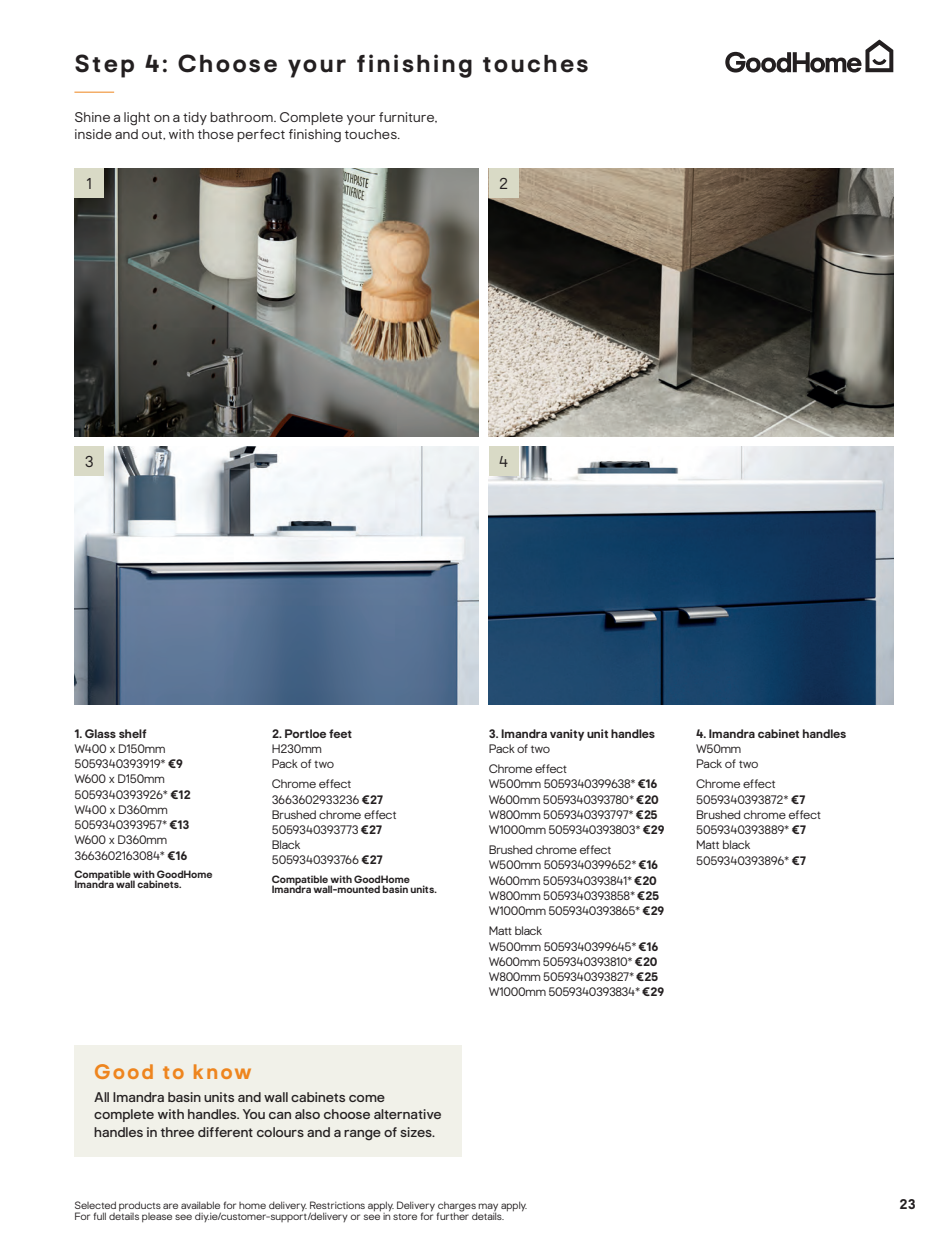
<style>
.page{position:relative;width:948px;height:1241px;background:#fff}
.page>*{position:absolute;margin:0;border:0;box-sizing:border-box;transform-origin:0 0}
.Aug23_-_Text_header_14pt{font:700 24.5px "Good Home";letter-spacing:.1em;color:#231f20}
.Aug23_-_GTK_header{font:700 21px "Good Home";letter-spacing:.085em;color:#ee851e}
.Aug23_-_Annotations_numerals{font:300 15.75px "Good Home";color:#231f20}
.Aug23_-_GTK_text{font:14px/17.5px "Good Home";color:#231f20}
.Aug23_-_Body_text_8_10pt{font:300 14px/17.5px "Good Home";letter-spacing:.01em;color:#231f20}
.t1{font:700 14px "Good Home";color:#231f20}
.Aug23_-_Product_text_7pt{font:300 12.25px "Good Home";letter-spacing:-.03em;color:#231f20}
.Aug23_-_Product_name_7pt{font:700 12.25px "Good Home";color:#231f20}
.Aug23_-_Product_name_7pt-2{font:300 12.25px "Good Home";letter-spacing:-.025em;color:#231f20}
.Aug23_-_Product_text_7pt-2{font:300 12.25px "Good Home";letter-spacing:-.01em;color:#231f20}
.t2{font:300 10.5px/11.4px "Good Home";color:#231f20}
.Aug23_-_Captions_6pt{font:700 10.5px/10.5px "Good Home";color:#231f20}
.s1{font-weight:700}
</style>
<div class="page">
<svg style="left:725px;top:40px;width:168px;height:32px"></svg>
<img style="left:489px;top:446px;width:404px;height:258px">
<img style="left:74px;top:446px;width:405px;height:258px">
<img style="left:489px;top:168px;width:404px;height:268px">
<hr style="left:74px;top:92px;width:40px;height:1px;background:#ee851e">
<div style="left:74px;top:446px;width:30px;height:30px;background:#d9dac6"></div>
<div style="left:489px;top:168px;width:29px;height:30px;background:#d9dac6"></div>
<div style="left:489px;top:446px;width:29px;height:30px;background:#d9dac6"></div>
<div style="left:74px;top:1044px;width:388px;height:112px;background:#f1f1e9"></div>
<img style="left:74px;top:168px;width:405px;height:268px">
<div style="left:74px;top:168px;width:30px;height:30px;background:#d9dac6"></div>
<p class="Aug23_-_Text_header_14pt" style="left:74px;top:49px;width:515px">Step 4: Choose your finishing touches</p>
<p class="Aug23_-_Body_text_8_10pt" style="left:74px;top:108px;width:364px">Shine a light on a tidy bathroom. Complete your furniture, inside and out, with those perfect finishing touches.</p>
<p class="Aug23_-_Annotations_numerals" style="left:87px;top:174px;width:7px">1</p>
<p class="Aug23_-_Annotations_numerals" style="left:499px;top:174px;width:11px">2</p>
<p class="Aug23_-_Annotations_numerals" style="left:85px;top:452px;width:10px">3</p>
<p class="Aug23_-_Annotations_numerals" style="left:499px;top:452px;width:11px">4</p>
<p class="Aug23_-_Product_name_7pt" style="left:74px;top:726px;width:74px">1. Glass shelf</p>
<p class="Aug23_-_Product_text_7pt-2" style="left:74px;top:741px;width:93px">W400 x D150mm</p>
<p class="Aug23_-_Product_text_7pt" style="left:74px;top:756px;width:110px">5059340393919* <span class="s1">€9</span></p>
<p class="Aug23_-_Product_text_7pt" style="left:74px;top:771px;width:92px">W600 x D150mm</p>
<p class="Aug23_-_Product_text_7pt" style="left:74px;top:787px;width:118px">5059340393926* <span class="s1">€12</span></p>
<p class="Aug23_-_Product_text_7pt" style="left:74px;top:802px;width:95px">W400 x D360mm</p>
<p class="Aug23_-_Product_text_7pt" style="left:74px;top:817px;width:116px">5059340393957* <span class="s1">€13</span></p>
<p class="Aug23_-_Product_text_7pt" style="left:74px;top:832px;width:94px">W600 x D360mm</p>
<p class="Aug23_-_Product_text_7pt" style="left:74px;top:848px;width:114px">3663602163084* <span class="s1">€16</span></p>
<p class="Aug23_-_Captions_6pt" style="left:74px;top:869px;width:140px">Compatible with GoodHome<br>Imandra wall cabinets.</p>
<p class="Aug23_-_Product_name_7pt" style="left:272px;top:726px;width:82px">2. Portloe feet</p>
<p class="Aug23_-_Product_text_7pt" style="left:272px;top:741px;width:52px">H230mm</p>
<p class="Aug23_-_Product_text_7pt" style="left:272px;top:756px;width:64px">Pack of two</p>
<p class="Aug23_-_Product_text_7pt" style="left:272px;top:776px;width:81px">Chrome effect</p>
<p class="Aug23_-_Product_text_7pt" style="left:272px;top:792px;width:113px">3663602933236 <span class="s1">€27</span></p>
<p class="Aug23_-_Product_text_7pt" style="left:272px;top:807px;width:126px">Brushed chrome effect</p>
<p class="Aug23_-_Product_text_7pt" style="left:272px;top:822px;width:112px">5059340393773 <span class="s1">€27</span></p>
<p class="Aug23_-_Product_text_7pt" style="left:272px;top:837px;width:30px">Black</p>
<p class="Aug23_-_Product_text_7pt" style="left:272px;top:853px;width:112px">5059340393766 <span class="s1">€27</span></p>
<p class="Aug23_-_Captions_6pt" style="left:272px;top:874px;width:166px">Compatible with GoodHome<br>Imandra wall-mounted basin units.</p>
<p class="Aug23_-_GTK_header" style="left:94px;top:1059px;width:159px">Good to know</p>
<p class="Aug23_-_GTK_text" style="left:94px;top:1088px;width:349px">All Imandra basin units and wall cabinets come complete with handles. You can also choose alternative handles in three different colours and a range of sizes.</p>
<p class="Aug23_-_Product_name_7pt" style="left:489px;top:726px;width:168px">3. Imandra vanity unit handles</p>
<p class="Aug23_-_Product_text_7pt" style="left:489px;top:741px;width:63px">Pack of two</p>
<p class="Aug23_-_Product_text_7pt" style="left:489px;top:761px;width:80px">Chrome effect</p>
<p class="Aug23_-_Product_text_7pt" style="left:489px;top:776px;width:170px">W500mm 5059340399638* <span class="s1">€16</span></p>
<p class="Aug23_-_Product_text_7pt" style="left:489px;top:792px;width:171px">W600mm 5059340393780* <span class="s1">€20</span></p>
<p class="Aug23_-_Product_text_7pt" style="left:489px;top:807px;width:170px">W800mm 5059340393797* <span class="s1">€25</span></p>
<p class="Aug23_-_Product_text_7pt" style="left:489px;top:822px;width:177px">W1000mm 5059340393803* <span class="s1">€29</span></p>
<p class="Aug23_-_Product_name_7pt-2" style="left:489px;top:842px;width:124px">Brushed chrome effect</p>
<p class="Aug23_-_Product_text_7pt" style="left:489px;top:857px;width:171px">W500mm 5059340399652* <span class="s1">€16</span></p>
<p class="Aug23_-_Product_text_7pt" style="left:489px;top:873px;width:169px">W600mm 5059340393841* <span class="s1">€20</span></p>
<p class="Aug23_-_Product_text_7pt" style="left:489px;top:888px;width:172px">W800mm 5059340393858* <span class="s1">€25</span></p>
<p class="Aug23_-_Product_text_7pt" style="left:489px;top:903px;width:177px">W1000mm 5059340393865* <span class="s1">€29</span></p>
<p class="Aug23_-_Product_text_7pt" style="left:489px;top:923px;width:55px">Matt black</p>
<p class="Aug23_-_Product_text_7pt" style="left:489px;top:939px;width:171px">W500mm 5059340399645* <span class="s1">€16</span></p>
<p class="Aug23_-_Product_text_7pt" style="left:489px;top:954px;width:170px">W600mm 5059340393810* <span class="s1">€20</span></p>
<p class="Aug23_-_Product_text_7pt" style="left:489px;top:969px;width:171px">W800mm 5059340393827* <span class="s1">€25</span></p>
<p class="Aug23_-_Product_text_7pt" style="left:489px;top:984px;width:177px">W1000mm 5059340393834* <span class="s1">€29</span></p>
<p class="Aug23_-_Product_name_7pt" style="left:696px;top:726px;width:152px">4. Imandra cabinet handles</p>
<p class="Aug23_-_Product_text_7pt" style="left:696px;top:741px;width:47px">W50mm</p>
<p class="Aug23_-_Product_text_7pt" style="left:696px;top:756px;width:64px">Pack of two</p>
<p class="Aug23_-_Product_text_7pt" style="left:696px;top:776px;width:81px">Chrome effect</p>
<p class="Aug23_-_Product_text_7pt" style="left:696px;top:792px;width:111px">5059340393872* <span class="s1">€7</span></p>
<p class="Aug23_-_Product_text_7pt" style="left:696px;top:807px;width:126px">Brushed chrome effect</p>
<p class="Aug23_-_Product_text_7pt" style="left:696px;top:822px;width:111px">5059340393889* <span class="s1">€7</span></p>
<p class="Aug23_-_Product_text_7pt" style="left:696px;top:837px;width:56px">Matt black</p>
<p class="Aug23_-_Product_text_7pt" style="left:696px;top:853px;width:111px">5059340393896* <span class="s1">€7</span></p>
<p class="t2" style="left:74px;top:1199px;width:454px">Selected products are available for home delivery. Restrictions apply. Delivery charges may apply.<br>For full details please see diy.ie/customer-support/delivery or see in store for further details.</p>
<p class="t1" style="left:899px;top:1195px;width:18px">23</p>
</div>
